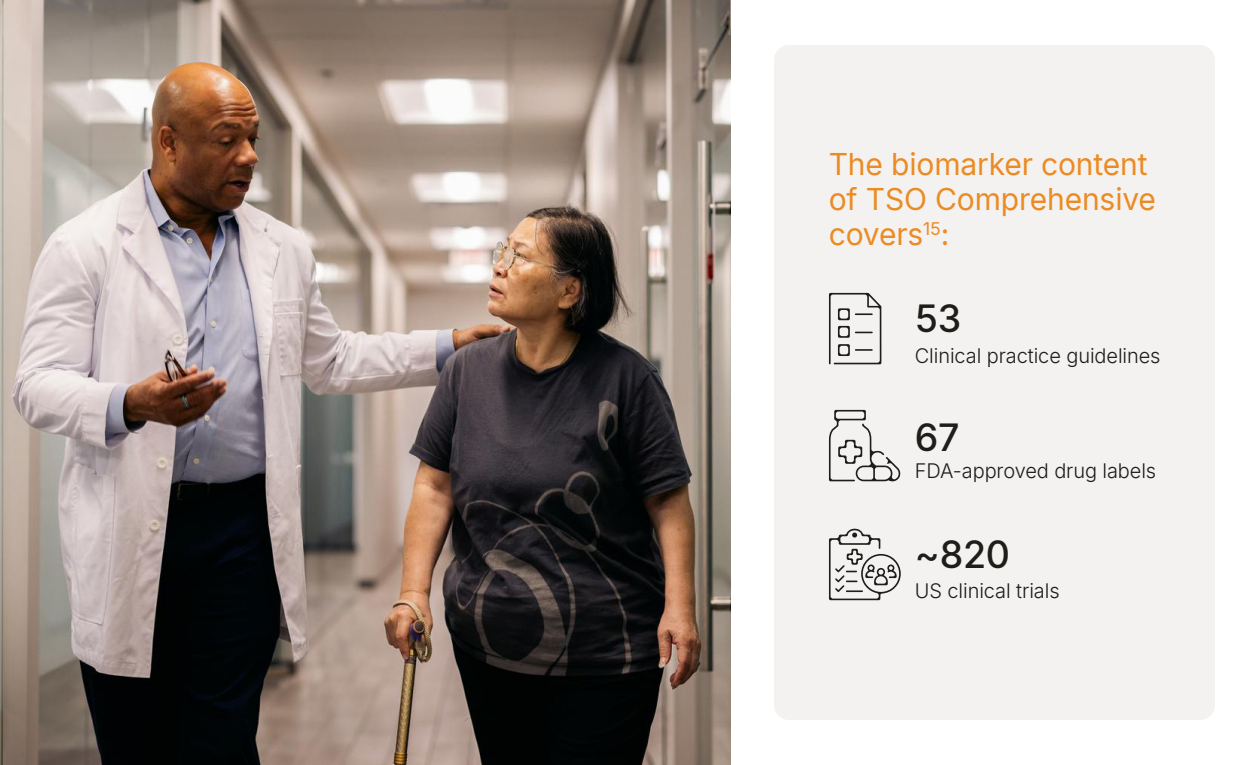
<style>
.page{position:relative;width:1260px;height:765px;background:#fff}
.page>*{position:absolute;margin:0;border:0;box-sizing:border-box;transform-origin:0 0}
.t1{font:500 37.5px "Inter";letter-spacing:-.005em;color:#1f1d1a}
.t2{font:30px/35px "Inter";letter-spacing:-.005em;color:#eb8b23}
.t3{font:300 20px "Inter";letter-spacing:-.005em;color:#1f1d1a}
</style>
<div class="page">
<div style="left:774px;top:45px;width:441px;height:675px;background:#f4f2f0;border-radius:15px"></div>
<svg style="left:829px;top:529px;width:72px;height:71px"></svg>
<svg style="left:829px;top:293px;width:52px;height:71px"></svg>
<svg style="left:829px;top:410px;width:72px;height:71px"></svg>
<img style="left:0;top:0;width:731px;height:765px">
<h2 class="t2" style="left:829px;top:146px;width:329px">The biomarker content of TSO Comprehensive covers<sup>15</sup>:</h2>
<h1 class="t1" style="left:915px;top:291px;width:48px">53</h1>
<p class="t3" style="left:915px;top:341px;width:247px">Clinical practice guidelines</p>
<h1 class="t1" style="left:915px;top:409px;width:46px">67</h1>
<p class="t3" style="left:915px;top:456px;width:243px">FDA-approved drug labels</p>
<h1 class="t1" style="left:915px;top:527px;width:97px">~820</h1>
<p class="t3" style="left:915px;top:576px;width:146px">US clinical trials</p>
</div>
